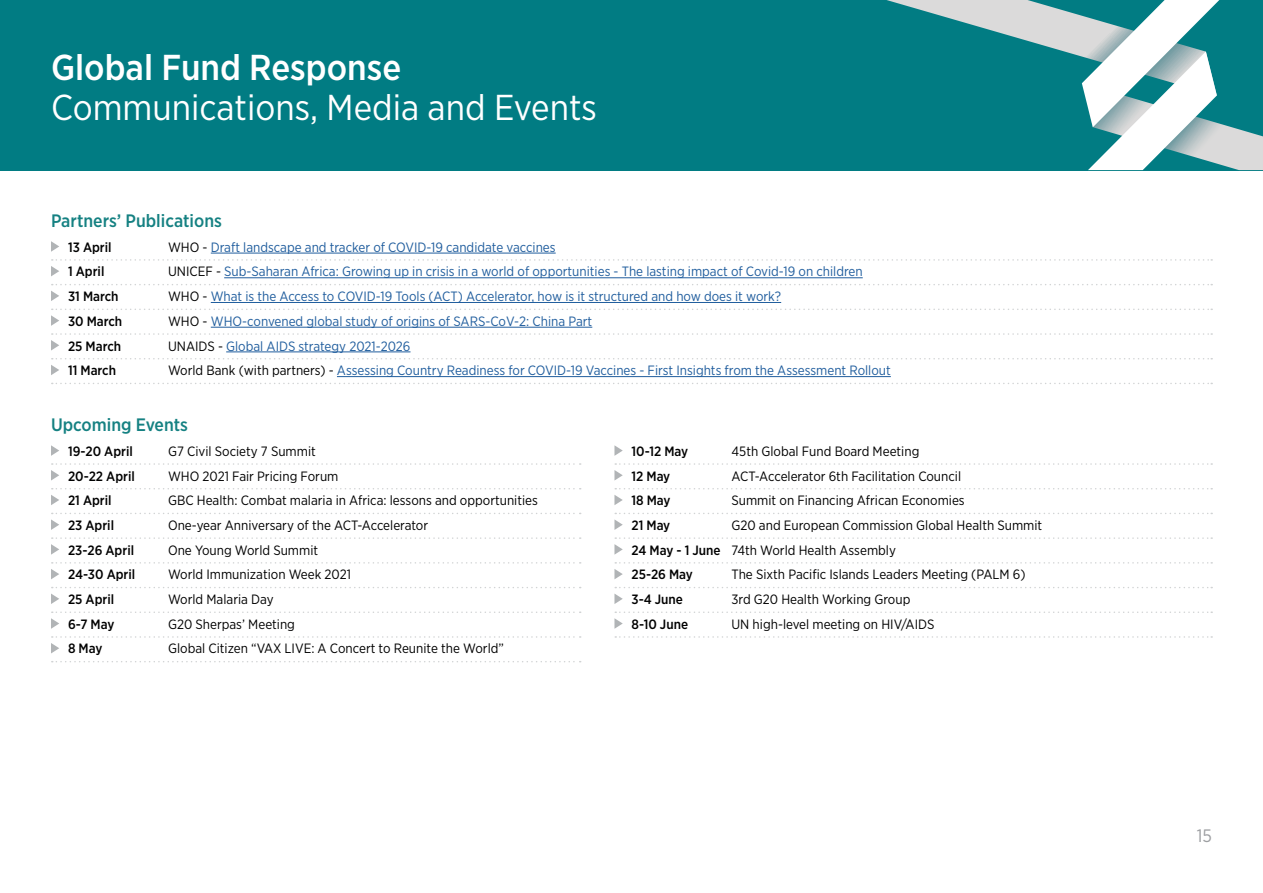
<style>
.page{position:relative;width:1263px;height:893px;background:#fff}
.page>*{position:absolute;margin:0;border:0;box-sizing:border-box;transform-origin:0 0}
.t1{font:36px "Gotham Narrow";color:#fff}
.t2{font:500 36px "Gotham Narrow";color:#fff}
.t3{font:500 18px "Gotham Narrow";color:#158182}
.t4{font:18px "Gotham Narrow";color:#9d9fa2}
.t5{font:13.5px/24.8px "Gotham Narrow";color:#000}
.t6{font:13.5px "Gotham Narrow";color:#215e9e}
.t7{font:500 13.5px "Gotham Narrow";color:#000}
.s1{color:#000}
.s2{font-weight:500}
</style>
<div class="page">
<div style="left:0;top:0;width:1263px;height:170px;background:#017c83"></div>
<svg style="left:887px;top:0;width:376px;height:170px"></svg>
<hr style="left:211px;top:253px;width:345px;height:1px;background:#215e9e">
<svg style="left:52px;top:284px;width:1160px;height:1px"></svg>
<hr style="left:224px;top:277px;width:639px;height:1px;background:#215e9e">
<hr style="left:211px;top:302px;width:570px;height:1px;background:#215e9e">
<hr style="left:211px;top:327px;width:381px;height:1px;background:#215e9e">
<svg style="left:52px;top:358px;width:1160px;height:1px"></svg>
<hr style="left:226px;top:352px;width:184px;height:1px;background:#215e9e">
<svg style="left:52px;top:383px;width:1160px;height:1px"></svg>
<hr style="left:337px;top:376px;width:554px;height:1px;background:#215e9e">
<svg style="left:51px;top:241px;width:8px;height:11px"></svg>
<svg style="left:51px;top:259px;width:1161px;height:17px"></svg>
<svg style="left:51px;top:291px;width:8px;height:10px"></svg>
<svg style="left:51px;top:309px;width:1161px;height:17px"></svg>
<svg style="left:51px;top:333px;width:1161px;height:18px"></svg>
<svg style="left:51px;top:365px;width:8px;height:10px"></svg>
<svg style="left:52px;top:488px;width:529px;height:1px"></svg>
<svg style="left:52px;top:661px;width:529px;height:1px"></svg>
<svg style="left:51px;top:445px;width:8px;height:11px"></svg>
<svg style="left:51px;top:463px;width:530px;height:18px"></svg>
<svg style="left:51px;top:495px;width:8px;height:10px"></svg>
<svg style="left:51px;top:513px;width:530px;height:17px"></svg>
<svg style="left:51px;top:537px;width:530px;height:18px"></svg>
<svg style="left:51px;top:562px;width:530px;height:17px"></svg>
<svg style="left:51px;top:587px;width:530px;height:17px"></svg>
<svg style="left:51px;top:611px;width:530px;height:18px"></svg>
<svg style="left:51px;top:636px;width:530px;height:17px"></svg>
<svg style="left:615px;top:488px;width:597px;height:1px"></svg>
<svg style="left:615px;top:636px;width:597px;height:2px"></svg>
<svg style="left:614px;top:445px;width:9px;height:11px"></svg>
<svg style="left:614px;top:463px;width:598px;height:18px"></svg>
<svg style="left:614px;top:495px;width:9px;height:10px"></svg>
<svg style="left:614px;top:513px;width:598px;height:17px"></svg>
<svg style="left:614px;top:537px;width:598px;height:18px"></svg>
<svg style="left:614px;top:562px;width:598px;height:17px"></svg>
<svg style="left:614px;top:587px;width:598px;height:17px"></svg>
<svg style="left:614px;top:611px;width:598px;height:18px"></svg>
<h1 class="t2" style="left:51px;top:44px;width:352px">Global Fund Response</h1>
<h1 class="t1" style="left:51px;top:85px;width:547px">Communications, Media and Events</h1>
<h2 class="t3" style="left:51px;top:209px;width:172px">Partners’ Publications</h2>
<p class="t7" style="left:68px;top:238px;width:45px">13 April</p>
<p class="t6" style="left:168px;top:239px;width:389px"><span class="s1">WHO -</span> Draft landscape and tracker of COVID-19 candidate vaccines</p>
<p class="t7" style="left:68px;top:263px;width:38px">1 April</p>
<p class="t6" style="left:168px;top:263px;width:696px"><span class="s1">UNICEF -</span> Sub-Saharan Africa: Growing up in crisis in a world of opportunities - The lasting impact of Covid-19 on children</p>
<p class="t7" style="left:68px;top:288px;width:52px">31 March</p>
<p class="t6" style="left:168px;top:288px;width:615px"><span class="s1">WHO -</span> What is the Access to COVID-19 Tools (ACT) Accelerator, how is it structured and how does it work?</p>
<p class="t7" style="left:68px;top:313px;width:56px">30 March</p>
<p class="t6" style="left:168px;top:313px;width:426px"><span class="s1">WHO -</span> WHO-convened global study of origins of SARS-CoV-2: China Part</p>
<p class="t7" style="left:68px;top:337px;width:55px">25 March</p>
<p class="t6" style="left:168px;top:337px;width:244px"><span class="s1">UNAIDS -</span> Global AIDS strategy 2021-2026</p>
<p class="t7" style="left:68px;top:362px;width:50px">11 March</p>
<p class="t6" style="left:168px;top:362px;width:724px"><span class="s1">World Bank (with partners) -</span> Assessing Country Readiness for COVID-19 Vaccines - First Insights from the Assessment Rollout</p>
<h2 class="t3" style="left:51px;top:413px;width:139px">Upcoming Events</h2>
<p class="t7" style="left:68px;top:442px;width:66px">19-20 April</p>
<p class="t5" style="left:168px;top:438px;width:149px">G7 Civil Society 7 Summit</p>
<p class="t7" style="left:68px;top:467px;width:68px">20-22 April</p>
<p class="t5" style="left:168px;top:463px;width:172px">WHO 2021 Fair Pricing Forum</p>
<p class="t7" style="left:68px;top:492px;width:45px">21 April</p>
<p class="t5" style="left:168px;top:488px;width:371px">GBC Health: Combat malaria in Africa: lessons and opportunities</p>
<p class="t7" style="left:68px;top:517px;width:48px">23 April</p>
<p class="t5" style="left:168px;top:513px;width:262px">One-year Anniversary of the ACT-Accelerator</p>
<p class="t7" style="left:68px;top:541px;width:68px">23-26 April</p>
<p class="t5" style="left:168px;top:537px;width:152px">One Young World Summit</p>
<p class="t7" style="left:68px;top:566px;width:69px">24-30 April</p>
<p class="t5" style="left:168px;top:562px;width:185px">World Immunization Week 2021</p>
<p class="t7" style="left:68px;top:591px;width:48px">25 April</p>
<p class="t5" style="left:168px;top:587px;width:107px">World Malaria Day</p>
<p class="t7" style="left:68px;top:615px;width:48px">6-7 May</p>
<p class="t5" style="left:168px;top:611px;width:128px">G20 Sherpas’ Meeting</p>
<p class="t7" style="left:68px;top:640px;width:36px">8 May</p>
<p class="t5" style="left:168px;top:636px;width:337px">Global Citizen “VAX LIVE: A Concert to Reunite the World”</p>
<p class="t7" style="left:631px;top:442px;width:58px">10-12 May</p>
<p class="t5" style="left:731px;top:438px;width:189px">45th Global Fund Board Meeting</p>
<p class="t7" style="left:631px;top:467px;width:40px">12 May</p>
<p class="t5" style="left:731px;top:463px;width:231px">ACT-Accelerator 6th Facilitation Council</p>
<p class="t7" style="left:631px;top:492px;width:41px">18 May</p>
<p class="t5" style="left:731px;top:488px;width:235px">Summit on Financing African Economies</p>
<p class="t7" style="left:631px;top:517px;width:40px">21 May</p>
<p class="t5" style="left:631px;top:513px;width:412px;text-indent:100px">G20 and European Commission Global Health Summit<br><span class="s2">24 May - 1 June</span> 74th World Health Assembly<br><span class="s2">25-26 May</span></p>
<p class="t5" style="left:731px;top:562px;width:295px">The Sixth Pacific Islands Leaders Meeting (PALM 6)</p>
<p class="t7" style="left:631px;top:591px;width:53px">3-4 June</p>
<p class="t5" style="left:731px;top:587px;width:180px">3rd G20 Health Working Group</p>
<p class="t7" style="left:631px;top:615px;width:58px">8-10 June</p>
<p class="t5" style="left:731px;top:611px;width:204px">UN high-level meeting on HIV/AIDS</p>
<h2 class="t4" style="left:1197px;top:824px;width:17px">15</h2>
</div>
